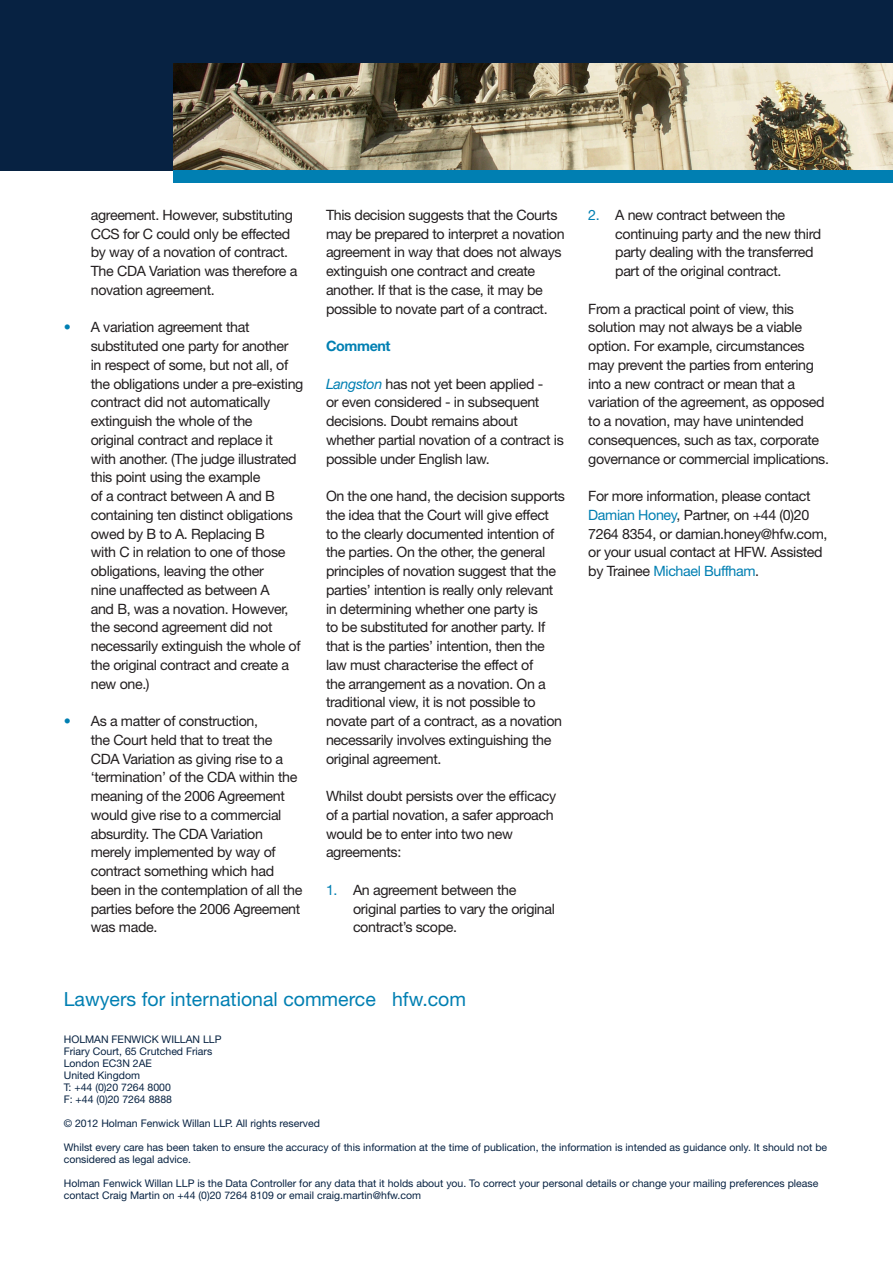
<style>
.page{position:relative;width:893px;height:1263px;background:#fff}
.page>*{position:absolute;margin:0;border:0;box-sizing:border-box;transform-origin:0 0}
.hfw_com_strapline{font:19.5px "Helvetica Neue LT";color:#007fb2}
.t1{font:14.25px/18.8px "Helvetica Neue LT";letter-spacing:-.025em;color:#231f20}
.t2{font:700 14.25px "Helvetica Neue LT";letter-spacing:-.025em;color:#007fb2}
.t3{font:10.5px/12px "Helvetica Neue LT";color:#072242}
.s1{color:#007fb2}
.s2{font-style:italic;color:#007fb2}
</style>
<div class="page">
<div style="left:0;top:0;width:893px;height:170px;background:#072242"></div>
<img style="left:174px;top:64px;width:719px;height:106px">
<div style="left:174px;top:170px;width:719px;height:13px;background:#007fb2"></div>
<p class="t1" style="left:91px;top:205px;width:208px">agreement. However, substituting<br>CCS for C could only be effected by way of a novation of contract.<br>The CDA Variation was therefore a novation agreement.</p>
<p class="t1" style="left:91px;top:318px;width:214px;text-indent:-27px"><span class="s1">•</span> A variation agreement that substituted one party for another<br>in respect of some, but not all, of the obligations under a pre-existing contract did not automatically extinguish the whole of the<br>original contract and replace it<br>with another. (The judge illustrated this point using the example<br>of a contract between A and B containing ten distinct obligations owed by B to A. Replacing B<br>with C in relation to one of those obligations, leaving the other<br>nine unaffected as between A<br>and B, was a novation. However, the second agreement did not necessarily extinguish the whole of the original contract and create a new one.)</p>
<p class="t1" style="left:91px;top:711px;width:213px;text-indent:-27px"><span class="s1">•</span> As a matter of construction,<br>the Court held that to treat the<br>CDA Variation as giving rise to a ‘termination’ of the CDA within the meaning of the 2006 Agreement would give rise to a commercial absurdity. The CDA Variation merely implemented by way of contract something which had been in the contemplation of all the parties before the 2006 Agreement was made.</p>
<p class="t1" style="left:326px;top:205px;width:240px">This decision suggests that the Courts may be prepared to interpret a novation agreement in way that does not always extinguish one contract and create another. If that is the case, it may be possible to novate part of a contract.</p>
<p class="t2" style="left:326px;top:337px;width:66px">Comment</p>
<p class="t1" style="left:326px;top:374px;width:239px"><span class="s2">Langston</span> has not yet been applied -<br>or even considered - in subsequent decisions. Doubt remains about whether partial novation of a contract is possible under English law.</p>
<p class="t1" style="left:326px;top:486px;width:240px">On the one hand, the decision supports the idea that the Court will give effect to the clearly documented intention of the parties. On the other, the general principles of novation suggest that the parties’ intention is really only relevant in determining whether one party is<br>to be substituted for another party. If that is the parties’ intention, then the law must characterise the effect of<br>the arrangement as a novation. On a traditional view, it is not possible to novate part of a contract, as a novation necessarily involves extinguishing the original agreement.</p>
<p class="t1" style="left:326px;top:786px;width:232px">Whilst doubt persists over the efficacy of a partial novation, a safer approach would be to enter into two new agreements:</p>
<p class="t1" style="left:353px;top:880px;width:203px;text-indent:-27px"><span class="s1">1.</span> An agreement between the original parties to vary the original contract’s scope.</p>
<p class="t1" style="left:615px;top:205px;width:208px;text-indent:-27px"><span class="s1">2.</span> A new contract between the continuing party and the new third party dealing with the transferred part of the original contract.</p>
<p class="t1" style="left:588px;top:299px;width:242px">From a practical point of view, this solution may not always be a viable option. For example, circumstances may prevent the parties from entering into a new contract or mean that a variation of the agreement, as opposed to a novation, may have unintended consequences, such as tax, corporate governance or commercial implications.</p>
<p class="t1" style="left:588px;top:486px;width:241px">For more information, please contact <span class="s1">Damian Honey</span>, Partner, on +44 (0)20<br>7264 8354, or damian.honey@hfw.com, or your usual contact at HFW. Assisted by Trainee <span class="s1">Michael Buffham</span>.</p>
<p class="hfw_com_strapline" style="left:64px;top:988px;width:404px">Lawyers for international commerce hfw.com</p>
<p class="t3" style="left:64px;top:1033px;width:159px">HOLMAN FENWICK WILLAN LLP</p>
<p class="t3" style="left:64px;top:1045px;width:150px">Friary Court, 65 Crutched Friars</p>
<p class="t3" style="left:64px;top:1057px;width:90px">London EC3N 2AE</p>
<p class="t3" style="left:64px;top:1069px;width:78px">United Kingdom</p>
<p class="t3" style="left:64px;top:1081px;width:109px">T: +44 (0)20 7264 8000</p>
<p class="t3" style="left:64px;top:1093px;width:110px">F: +44 (0)20 7264 8888</p>
<p class="t3" style="left:64px;top:1117px;width:258px">© 2012 Holman Fenwick Willan LLP. All rights reserved</p>
<p class="t3" style="left:64px;top:1141px;width:765px">Whilst every care has been taken to ensure the accuracy of this information at the time of publication, the information is intended as guidance only. It should not be considered as legal advice.</p>
<p class="t3" style="left:64px;top:1177px;width:756px">Holman Fenwick Willan LLP is the Data Controller for any data that it holds about you. To correct your personal details or change your mailing preferences please contact Craig Martin on +44 (0)20 7264 8109 or email craig.martin@hfw.com</p>
</div>
